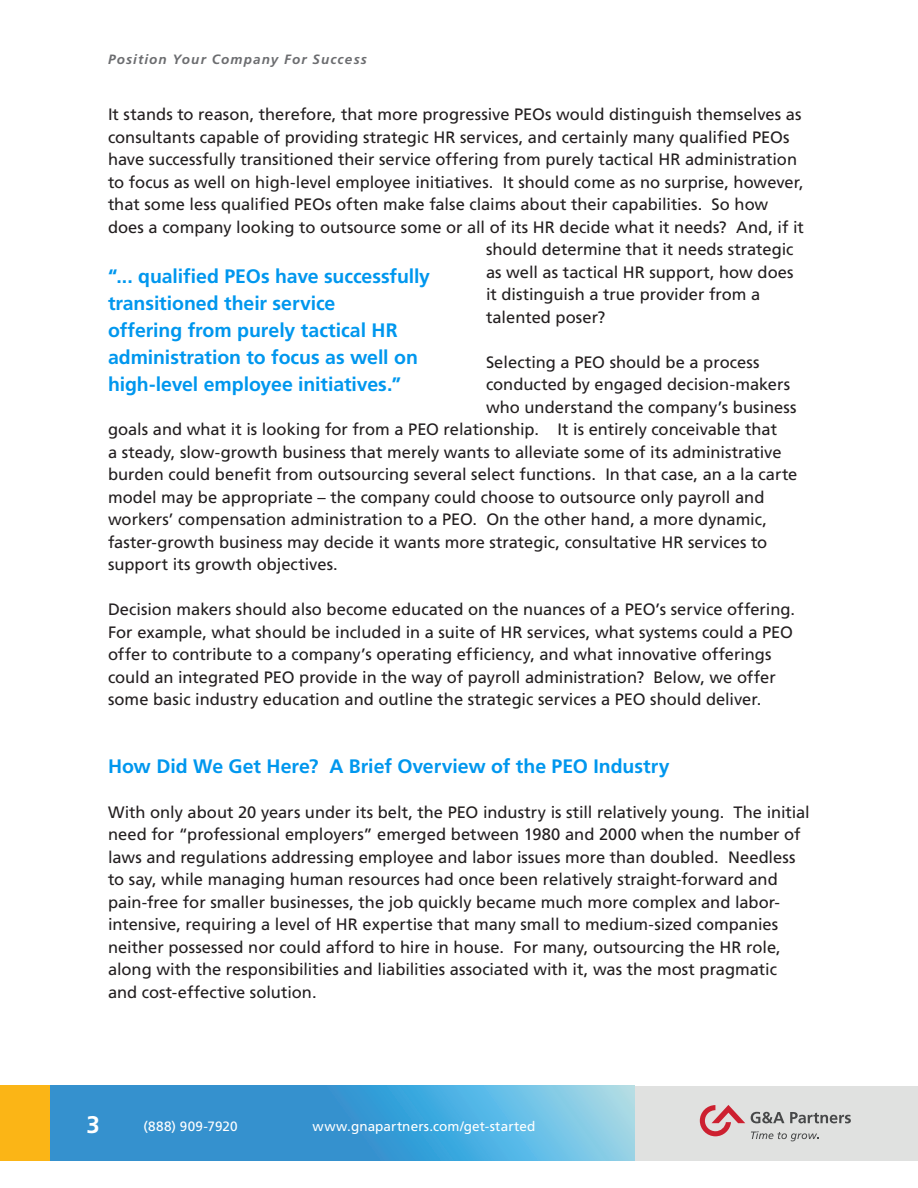
<style>
.page{position:relative;width:918px;height:1188px;background:#fff}
.page>*{position:absolute;margin:0;border:0;box-sizing:border-box;transform-origin:0 0}
.t1{font:700 24px "Frutiger LT Std";color:#fff}
.Subhead{font:700 19.5px/27px "Frutiger LT Std";letter-spacing:-.005em;color:#0097ee}
.t2{font:16.5px/22.5px "Frutiger LT Std";color:#231f20}
.t3{font:13.5px "Frutiger LT Std";letter-spacing:.01em;color:#fff}
.t4{font:italic 700 13.5px "Frutiger LT Std";letter-spacing:.085em;color:#6c6d70}
</style>
<div class="page">
<div style="left:49px;top:1086px;width:869px;height:75px;background:#e0e1e0"></div>
<svg style="left:49px;top:1086px;width:585px;height:75px"></svg>
<div style="left:0;top:1086px;width:49px;height:75px;background:#fbb516"></div>
<svg style="left:700px;top:1105px;width:45px;height:31px"></svg>
<svg style="left:751px;top:1112px;width:33px;height:11px"></svg>
<svg style="left:790px;top:1112px;width:61px;height:11px"></svg>
<svg style="left:751px;top:1131px;width:67px;height:10px"></svg>
<p class="t4" style="left:108px;top:52px;width:260px">Position Your Company For Success</p>
<p class="t2" style="left:108px;top:103px;width:695px">It stands to reason, therefore, that more progressive PEOs would distinguish themselves as</p>
<p class="t2" style="left:108px;top:126px;width:683px">consultants capable of providing strategic HR services, and certainly many qualified PEOs</p>
<p class="t2" style="left:108px;top:148px;width:691px">have successfully transitioned their service offering from purely tactical HR administration</p>
<p class="t2" style="left:108px;top:171px;width:697px">to focus as well on high-level employee initiatives. It should come as no surprise, however,</p>
<p class="t2" style="left:108px;top:193px;width:662px">that some less qualified PEOs often make false claims about their capabilities. So how</p>
<p class="t2" style="left:108px;top:216px;width:698px">does a company looking to outsource some or all of its HR decide what it needs? And, if it</p>
<p class="t2" style="left:486px;top:238px;width:309px">should determine that it needs strategic</p>
<p class="t2" style="left:486px;top:261px;width:309px">as well as tactical HR support, how does</p>
<p class="t2" style="left:486px;top:283px;width:276px">it distinguish a true provider from a</p>
<p class="t2" style="left:486px;top:306px;width:121px">talented poser?</p>
<p class="t2" style="left:486px;top:351px;width:275px">Selecting a PEO should be a process</p>
<p class="t2" style="left:486px;top:373px;width:306px">conducted by engaged decision-makers</p>
<p class="t2" style="left:486px;top:396px;width:312px">who understand the company’s business</p>
<p class="t2" style="left:108px;top:418px;width:671px">goals and what it is looking for from a PEO relationship. It is entirely conceivable that</p>
<p class="t2" style="left:108px;top:441px;width:675px">a steady, slow-growth business that merely wants to alleviate some of its administrative</p>
<p class="t2" style="left:108px;top:463px;width:691px">burden could benefit from outsourcing several select functions. In that case, an a la carte</p>
<p class="t2" style="left:108px;top:486px;width:658px">model may be appropriate – the company could choose to outsource only payroll and</p>
<p class="t2" style="left:108px;top:508px;width:661px">workers’ compensation administration to a PEO. On the other hand, a more dynamic,</p>
<p class="t2" style="left:108px;top:531px;width:661px">faster-growth business may decide it wants more strategic, consultative HR services to</p>
<p class="t2" style="left:108px;top:553px;width:231px">support its growth objectives.</p>
<p class="t2" style="left:108px;top:598px;width:689px">Decision makers should also become educated on the nuances of a PEO’s service offering.<br>For example, what should be included in a suite of HR services, what systems could a PEO offer to contribute to a company’s operating efficiency, and what innovative offerings could an integrated PEO provide in the way of payroll administration? Below, we offer some basic industry education and outline the strategic services a PEO should deliver.</p>
<p class="Subhead" style="left:108px;top:263px;width:324px">“... qualified PEOs have successfully transitioned their service<br>offering from purely tactical HR administration to focus as well on high-level employee initiatives.”</p>
<p class="Subhead" style="left:108px;top:753px;width:563px">How Did We Get Here? A Brief Overview of the PEO Industry</p>
<p class="t2" style="left:108px;top:801px;width:703px">With only about 20 years under its belt, the PEO industry is still relatively young. The initial need for “professional employers” emerged between 1980 and 2000 when the number of laws and regulations addressing employee and labor issues more than doubled. Needless to say, while managing human resources had once been relatively straight-forward and pain-free for smaller businesses, the job quickly became much more complex and labor&shy;intensive, requiring a level of HR expertise that many small to medium-sized companies neither possessed nor could afford to hire in house. For many, outsourcing the HR role, along with the responsibilities and liabilities associated with it, was the most pragmatic and cost-effective solution.</p>
<h1 class="t1" style="left:87px;top:1111px;width:15px">3</h1>
<p class="t3" style="left:144px;top:1118px;width:95px">(888) 909-7920</p>
<p class="t3" style="left:313px;top:1118px;width:224px">www.gnapartners.com/get-started</p>
</div>
